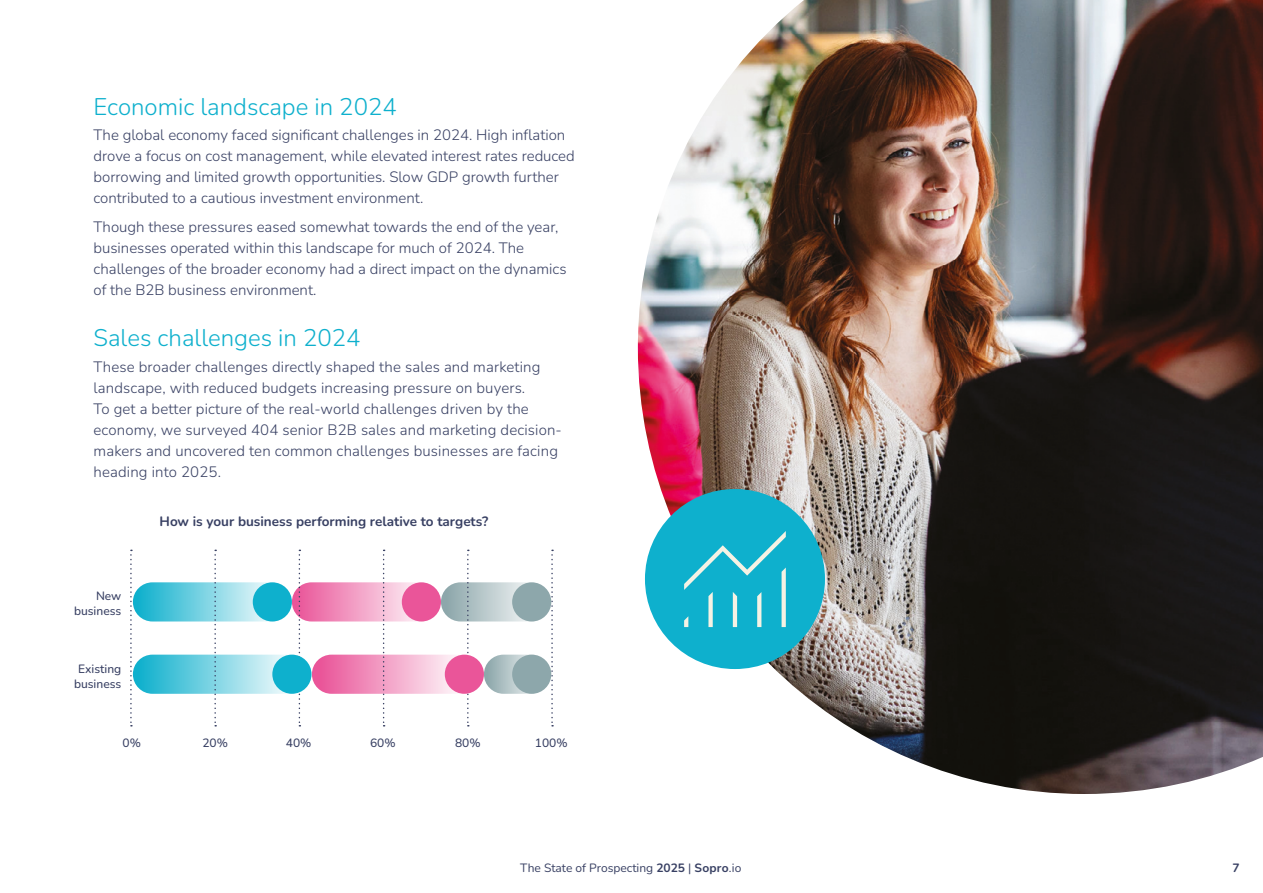
<style>
.page{position:relative;width:1263px;height:893px;background:#fff}
.page>*{position:absolute;margin:0;border:0;box-sizing:border-box;transform-origin:0 0}
.t1{font:300 24px "Nunito";color:#0eb0cd}
.t2{font:300 15px/21px "Nunito";color:#384063}
.t3{font:700 13.5px "Nunito";color:#384063}
.t4{font:500 12px/15px "Nunito";color:#384063;text-align:right}
.t5{font:12px "Nunito";color:#384063}
.t6{font:700 12px "Nunito";color:#384063}
.s1{font-weight:700}
</style>
<div class="page">
<svg style="left:133px;top:582px;width:159px;height:39px;background:#72d0e1"></svg>
<svg style="left:292px;top:582px;width:149px;height:39px;background:#f19ac2"></svg>
<svg style="left:441px;top:582px;width:110px;height:39px;background:#b6c6c9"></svg>
<svg style="left:133px;top:655px;width:179px;height:39px;background:#76d1e2"></svg>
<svg style="left:312px;top:655px;width:172px;height:39px;background:#f29dc4"></svg>
<svg style="left:484px;top:655px;width:67px;height:39px"></svg>
<svg style="left:130px;top:550px;width:2px;height:176px"></svg>
<svg style="left:214px;top:550px;width:2px;height:176px"></svg>
<svg style="left:299px;top:550px;width:1px;height:176px"></svg>
<svg style="left:383px;top:550px;width:2px;height:176px"></svg>
<svg style="left:467px;top:550px;width:2px;height:176px"></svg>
<svg style="left:551px;top:550px;width:2px;height:176px"></svg>
<img style="left:638px;top:0;width:625px;height:794px">
<div style="left:645px;top:489px;width:180px;height:180px;background:#0eb0cd;border-radius:50%"></div>
<svg style="left:684px;top:531px;width:102px;height:96px"></svg>
<div style="left:253px;top:582px;width:39px;height:39px;background:#0eb0cd;border-radius:50%"></div>
<div style="left:402px;top:582px;width:39px;height:39px;background:#ea5599;border-radius:50%"></div>
<div style="left:512px;top:582px;width:39px;height:39px;background:#8da7ab;border-radius:50%"></div>
<div style="left:512px;top:655px;width:39px;height:39px;background:#8da7ab;border-radius:50%"></div>
<div style="left:272px;top:655px;width:39px;height:39px;background:#0eb0cd;border-radius:50%"></div>
<div style="left:445px;top:655px;width:39px;height:39px;background:#ea5599;border-radius:50%"></div>
<h1 class="t1" style="left:94px;top:90px;width:305px">Economic landscape in 2024</h1>
<p class="t2" style="left:94px;top:124px;width:483px">The global economy faced significant challenges in 2024. High inflation drove a focus on cost management, while elevated interest rates reduced borrowing and limited growth opportunities. Slow GDP growth further contributed to a cautious investment environment.</p>
<p class="t2" style="left:94px;top:216px;width:475px">Though these pressures eased somewhat towards the end of the year, businesses operated within this landscape for much of 2024. The challenges of the broader economy had a direct impact on the dynamics of the B2B business environment.</p>
<h1 class="t1" style="left:94px;top:321px;width:269px">Sales challenges in 2024</h1>
<p class="t2" style="left:94px;top:355px;width:470px">These broader challenges directly shaped the sales and marketing landscape, with reduced budgets increasing pressure on buyers.<br>To get a better picture of the real-world challenges driven by the economy, we surveyed 404 senior B2B sales and marketing decision&shy;makers and uncovered ten common challenges businesses are facing heading into 2025.</p>
<p class="t3" style="left:160px;top:512px;width:330px">How is your business performing relative to targets?</p>
<p class="t4" style="left:74px;top:588px;width:49px">New business</p>
<p class="t4" style="left:74px;top:661px;width:49px;text-align:center">Existing business</p>
<p class="t4" style="left:122px;top:735px;width:20px">0%</p>
<p class="t4" style="left:202px;top:735px;width:27px">20%</p>
<p class="t4" style="left:286px;top:735px;width:27px">40%</p>
<p class="t4" style="left:370px;top:735px;width:27px">60%</p>
<p class="t4" style="left:455px;top:735px;width:27px">80%</p>
<p class="t4" style="left:535px;top:735px;width:34px">100%</p>
<p class="t5" style="left:520px;top:860px;width:223px">The State of Prospecting <span class="s1">2025</span> | <span class="s1">Sopro</span>.io</p>
<p class="t6" style="left:1232px;top:860px;width:9px">7</p>
</div>
